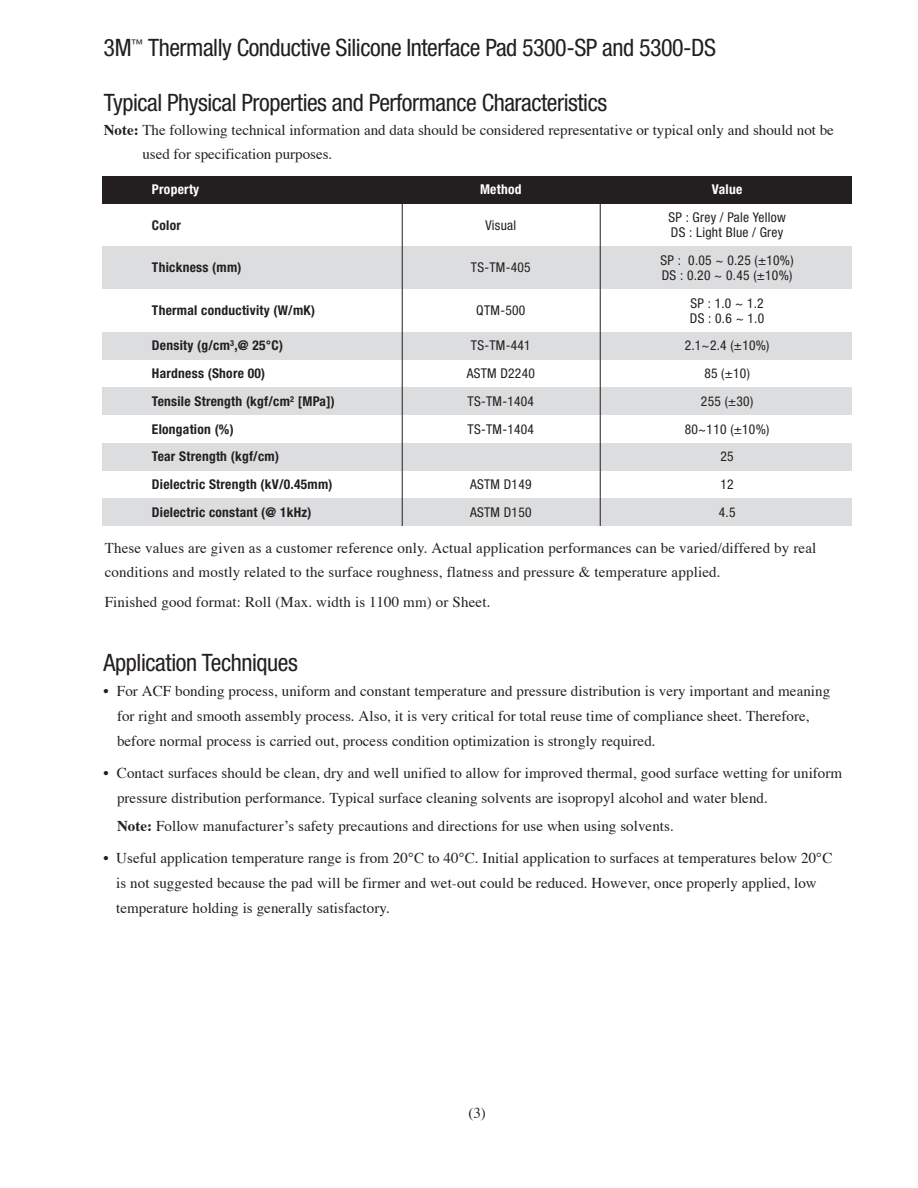
<style>
.page{position:relative;width:918px;height:1188px;background:#fff}
.page>*{position:absolute;margin:0;border:0;box-sizing:border-box;transform-origin:0 0}
.t1{font:condensed 24px "Helvetica Neue";letter-spacing:-.02em;color:#231f20}
.t2{font:15px/24.8px "Times";letter-spacing:.005em;color:#231f20}
.t3{font:condensed 13.5px/15px "Helvetica Neue";letter-spacing:.02em;color:#231f20}
.t4{font:700 condensed 13.5px "Helvetica Neue";letter-spacing:.02em;color:#231f20}
.t5{font:700 condensed 13.5px "Helvetica Neue";letter-spacing:.02em;color:#fff}
.s1{font-weight:700}
</style>
<div class="page">
<div style="left:102px;top:246px;width:750px;height:43px;background:#dcddde"></div>
<div style="left:102px;top:332px;width:750px;height:27px;background:#dcddde"></div>
<div style="left:102px;top:387px;width:750px;height:28px;background:#dcddde"></div>
<div style="left:102px;top:443px;width:750px;height:27px;background:#dcddde"></div>
<div style="left:102px;top:498px;width:750px;height:28px;background:#dcddde"></div>
<div style="left:102px;top:176px;width:750px;height:27px;background:#231f20"></div>
<hr style="left:402px;top:199px;width:1px;height:327px;background:#231f20">
<hr style="left:600px;top:193px;width:1px;height:333px;background:#231f20">
<h1 class="t1" style="left:104px;top:39px;width:614px">3M<sup>™</sup> Thermally Conductive Silicone Interface Pad 5300-SP and 5300-DS</h1>
<h1 class="t1" style="left:104px;top:94px;width:505px">Typical Physical Properties and Performance Characteristics</h1>
<p class="t2" style="left:142px;top:119px;width:693px;line-height:24px;text-indent:-39px"><span class="s1">Note:</span> The following technical information and data should be considered representative or typical only and should not be used for specification purposes.</p>
<p class="t5" style="left:152px;top:185px;width:49px">Property</p>
<p class="t5" style="left:480px;top:185px;width:43px">Method</p>
<p class="t5" style="left:712px;top:185px;width:32px">Value</p>
<p class="t4" style="left:152px;top:220px;width:30px">Color</p>
<p class="t3" style="left:485px;top:219px;width:32px">Visual</p>
<p class="t3" style="left:668px;top:211px;width:119px">SP : Grey / Pale Yellow<br>DS : Light Blue / Grey</p>
<p class="t4" style="left:152px;top:263px;width:91px">Thickness (mm)</p>
<p class="t3" style="left:471px;top:261px;width:61px">TS-TM-405</p>
<p class="t3" style="left:661px;top:254px;width:135px">SP : 0.05 ~ 0.25 (±10%)<br>DS : 0.20 ~ 0.45 (±10%)</p>
<p class="t4" style="left:152px;top:306px;width:165px">Thermal conductivity (W/mK)</p>
<p class="t3" style="left:476px;top:304px;width:50px">QTM-500</p>
<p class="t3" style="left:690px;top:297px;width:76px">SP : 1.0 ~ 1.2<br>DS : 0.6 ~ 1.0</p>
<p class="t4" style="left:152px;top:341px;width:133px">Density (g/cm<sup>3</sup>,@ 25°C)</p>
<p class="t3" style="left:471px;top:339px;width:61px">TS-TM-441</p>
<p class="t3" style="left:685px;top:339px;width:86px">2.1~2.4 (±10%)</p>
<p class="t4" style="left:152px;top:369px;width:115px">Hardness (Shore 00)</p>
<p class="t3" style="left:467px;top:367px;width:70px">ASTM D2240</p>
<p class="t3" style="left:704px;top:367px;width:47px">85 (±10)</p>
<p class="t4" style="left:152px;top:396px;width:184px">Tensile Strength (kgf/cm<sup>2</sup> [MPa])</p>
<p class="t3" style="left:468px;top:395px;width:68px">TS-TM-1404</p>
<p class="t3" style="left:701px;top:395px;width:54px">255 (±30)</p>
<p class="t4" style="left:152px;top:424px;width:83px">Elongation (%)</p>
<p class="t3" style="left:468px;top:423px;width:68px">TS-TM-1404</p>
<p class="t3" style="left:685px;top:423px;width:86px">80~110 (±10%)</p>
<p class="t4" style="left:152px;top:452px;width:129px">Tear Strength (kgf/cm)</p>
<p class="t3" style="left:721px;top:450px;width:15px">25</p>
<p class="t4" style="left:152px;top:480px;width:182px">Dielectric Strength (kV/0.45mm)</p>
<p class="t3" style="left:470px;top:478px;width:63px">ASTM D149</p>
<p class="t3" style="left:721px;top:478px;width:15px">12</p>
<p class="t4" style="left:152px;top:507px;width:161px">Dielectric constant (@ 1kHz)</p>
<p class="t3" style="left:470px;top:506px;width:63px">ASTM D150</p>
<p class="t3" style="left:719px;top:506px;width:18px">4.5</p>
<p class="t2" style="left:105px;top:537px;width:713px;line-height:24px">These values are given as a customer reference only. Actual application performances can be varied/differed by real conditions and mostly related to the surface roughness, flatness and pressure &amp; temperature applied.</p>
<p class="t2" style="left:105px;top:591px;width:387px">Finished good format: Roll (Max. width is 1100 mm) or Sheet.</p>
<h1 class="t1" style="left:104px;top:654px;width:196px">Application Techniques</h1>
<p class="t2" style="left:117px;top:680px;width:715px;text-indent:-14px">• For ACF bonding process, uniform and constant temperature and pressure distribution is very important and meaning for right and smooth assembly process. Also, it is very critical for total reuse time of compliance sheet. Therefore, before normal process is carried out, process condition optimization is strongly required.</p>
<p class="t2" style="left:117px;top:762px;width:727px;text-indent:-14px">• Contact surfaces should be clean, dry and well unified to allow for improved thermal, good surface wetting for uniform pressure distribution performance. Typical surface cleaning solvents are isopropyl alcohol and water blend.</p>
<p class="t2" style="left:117px;top:815px;width:558px"><span class="s1">Note:</span> Follow manufacturer’s safety precautions and directions for use when using solvents.</p>
<p class="t2" style="left:116px;top:847px;width:718px;text-indent:-13px">• Useful application temperature range is from 20°C to 40°C. Initial application to surfaces at temperatures below 20°C is not suggested because the pad will be firmer and wet-out could be reduced. However, once properly applied, low temperature holding is generally satisfactory.</p>
<p class="t2" style="left:468px;top:1101px;width:19px">(3)</p>
</div>
